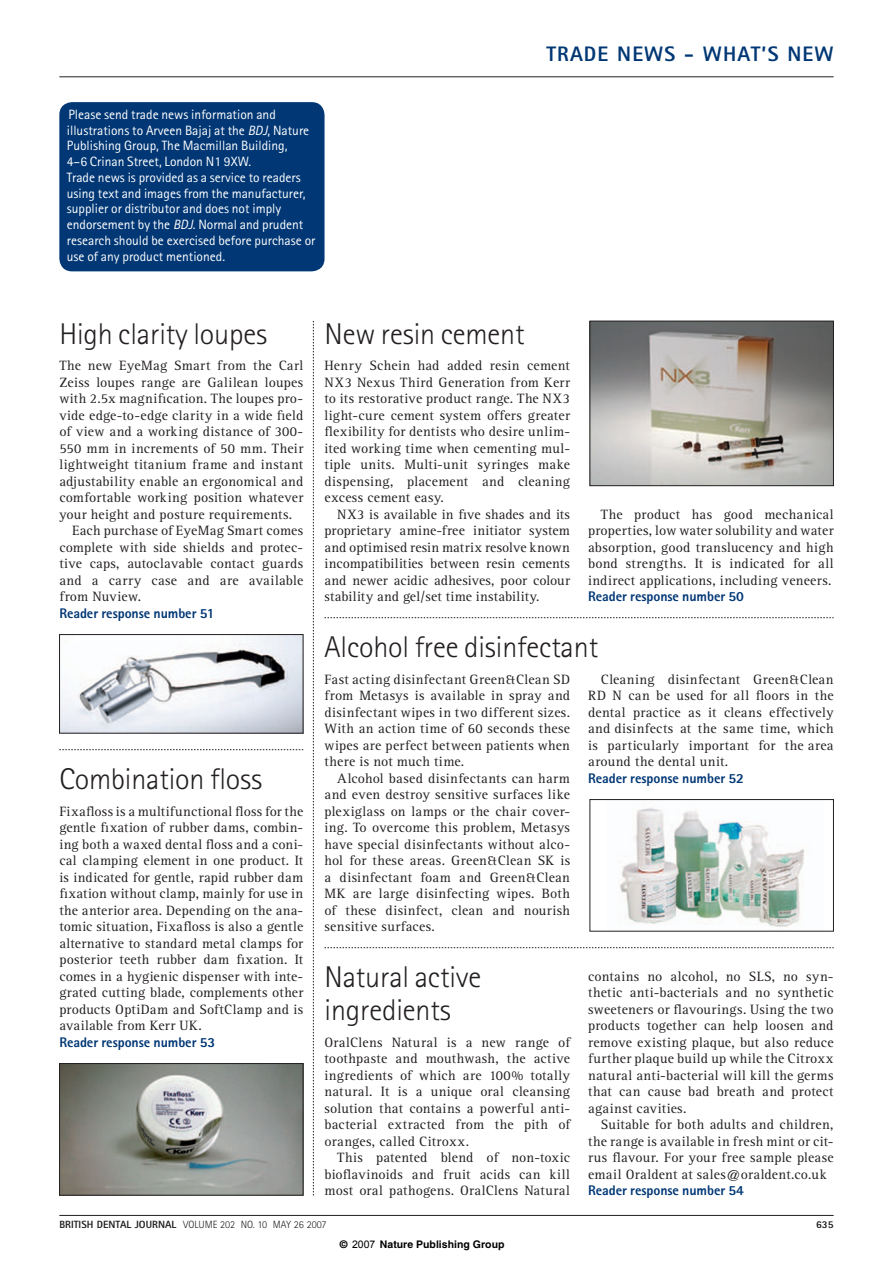
<style>
.page{position:relative;width:893px;height:1263px;background:#fff}
.page>*{position:absolute;margin:0;border:0;box-sizing:border-box;transform-origin:0 0}
.t1{font:300 30px/33px "Rotis Sans Serif";letter-spacing:-.005em;color:#231f20}
.t2{font:800 21px "Rotis Sans Serif";letter-spacing:.05em;color:#013775}
.t3{font:13.95px/16.5px "Rotis Serif";letter-spacing:.02em;color:#231f20;text-align:justify}
.t4{font:800 13.95px "Rotis Sans Serif";letter-spacing:-.005em;color:#013775}
.t5{font:13.5px/15.8px "Rotis Sans Serif";color:#fff}
.t6{font:300 10.5px "Rotis Sans Serif";color:#231f20}
.t7{font:700 10.5px "Helvetica";color:#000}
.t8{font:800 10.5px "Rotis Sans Serif";color:#231f20}
.s1{font-style:italic}
.s2{font-weight:800}
.s3{font-family:"Arial";font-weight:400}
</style>
<div class="page">
<svg style="left:313px;top:321px;width:1px;height:874px"></svg>
<svg style="left:324px;top:617px;width:509px;height:1px"></svg>
<div style="left:59px;top:102px;width:265px;height:169px;background:#013775;border-radius:13px"></div>
<hr style="left:59px;top:77px;width:774px;height:1px;background:#231f20">
<hr style="left:59px;top:1215px;width:774px;height:1px;background:#231f20">
<img style="left:591px;top:323px;width:240px;height:161px">
<div style="left:589px;top:321px;width:244px;height:165px;border:1px solid #231f20"></div>
<img style="left:620px;top:807px;width:185px;height:120px">
<div style="left:589px;top:799px;width:244px;height:132px;border:1px solid #231f20"></div>
<img style="left:61px;top:636px;width:240px;height:95px">
<div style="left:59px;top:634px;width:244px;height:99px;border:1px solid #231f20"></div>
<svg style="left:324px;top:947px;width:509px;height:1px"></svg>
<svg style="left:59px;top:749px;width:244px;height:1px"></svg>
<img style="left:61px;top:1065px;width:240px;height:128px">
<div style="left:59px;top:1063px;width:244px;height:132px;border:1px solid #231f20"></div>
<p class="t5" style="left:67px;top:108px;width:250px">Please send trade news information and illustrations to Arveen Bajaj at the <span class="s1">BDJ</span>, Nature Publishing Group, The Macmillan Building,<br>4–6 Crinan Street, London N1 9XW.<br>Trade news is provided as a service to readers using text and images from the manufacturer, supplier or distributor and does not imply endorsement by the <span class="s1">BDJ</span>. Normal and prudent research should be exercised before purchase or use of any product mentioned.</p>
<h2 class="t2" style="left:546px;top:47px;width:288px">TRADE NEWS - WHAT’S NEW</h2>
<h1 class="t1" style="left:59px;top:320px;width:209px">High clarity loupes</h1>
<p class="t3" style="left:59px;top:359px;width:245px">The new EyeMag Smart from the Carl</p>
<p class="t3" style="left:59px;top:375px;width:245px">Zeiss loupes range are Galilean loupes</p>
<p class="t3" style="left:59px;top:392px;width:245px">with 2.5x magnification. The loupes pro-</p>
<p class="t3" style="left:59px;top:408px;width:245px">vide edge-to-edge clarity in a wide field</p>
<p class="t3" style="left:59px;top:425px;width:245px">of view and a working distance of 300-</p>
<p class="t3" style="left:59px;top:441px;width:245px">550 mm in increments of 50 mm. Their</p>
<p class="t3" style="left:59px;top:458px;width:245px">lightweight titanium frame and instant</p>
<p class="t3" style="left:59px;top:474px;width:245px">adjustability enable an ergonomical and</p>
<p class="t3" style="left:59px;top:491px;width:245px">comfortable working position whatever</p>
<p class="t3" style="left:59px;top:507px;width:234px">your height and posture requirements.</p>
<p class="t3" style="left:72px;top:524px;width:233px">Each purchase of EyeMag Smart comes</p>
<p class="t3" style="left:59px;top:540px;width:245px">complete with side shields and protec-</p>
<p class="t3" style="left:59px;top:557px;width:245px">tive caps, autoclavable contact guards</p>
<p class="t3" style="left:59px;top:573px;width:245px">and a carry case and are available</p>
<p class="t3" style="left:59px;top:590px;width:83px">from Nuview.</p>
<p class="t4" style="left:59px;top:608px;width:157px">Reader response number 51</p>
<h1 class="t1" style="left:59px;top:766px;width:204px">Combination floss</h1>
<p class="t3" style="left:59px;top:804px;width:245px">Fixafloss is a multifunctional floss for the gentle fixation of rubber dams, combin&shy;ing both a waxed dental floss and a coni&shy;cal clamping element in one product. It is indicated for gentle, rapid rubber dam fixation without clamp, mainly for use in the anterior area. Depending on the ana&shy;tomic situation, Fixafloss is also a gentle alternative to standard metal clamps for posterior teeth rubber dam fixation. It comes in a hygienic dispenser with inte&shy;grated cutting blade, complements other products OptiDam and SoftClamp and is available from Kerr UK.</p>
<p class="t4" style="left:59px;top:1037px;width:157px">Reader response number 53</p>
<h1 class="t1" style="left:324px;top:320px;width:201px">New resin cement</h1>
<p class="t3" style="left:324px;top:359px;width:247px">Henry Schein had added resin cement NX3 Nexus Third Generation from Kerr to its restorative product range. The NX3 light-cure cement system offers greater flexibility for dentists who desire unlim&shy;ited working time when cementing mul&shy;tiple units. Multi-unit syringes make dispensing, placement and cleaning excess cement easy.</p>
<p class="t3" style="left:324px;top:507px;width:247px;text-indent:13px">NX3 is available in five shades and its proprietary amine-free initiator system and optimised resin matrix resolve known incompatibilities between resin cements and newer acidic adhesives, poor colour stability and gel/set time instability.</p>
<p class="t3" style="left:588px;top:507px;width:247px;text-indent:13px">The product has good mechanical properties, low water solubility and water absorption, good translucency and high bond strengths. It is indicated for all indirect applications, including veneers.</p>
<p class="t4" style="left:588px;top:592px;width:157px">Reader response number 50</p>
<h1 class="t1" style="left:324px;top:634px;width:275px">Alcohol free disinfectant</h1>
<p class="t3" style="left:324px;top:672px;width:247px">Fast acting disinfectant Green&amp;Clean SD from Metasys is available in spray and disinfectant wipes in two different sizes.<br>With an action time of 60 seconds these wipes are perfect between patients when there is not much time.</p>
<p class="t3" style="left:324px;top:771px;width:247px;text-indent:13px">Alcohol based disinfectants can harm and even destroy sensitive surfaces like plexiglass on lamps or the chair cover&shy;ing. To overcome this problem, Metasys have special disinfectants without alco&shy;hol for these areas. Green&amp;Clean SK is a disinfectant foam and Green&amp;Clean MK are large disinfecting wipes. Both of these disinfect, clean and nourish sensitive surfaces.</p>
<h1 class="t1" style="left:324px;top:964px;width:158px">Natural active ingredients</h1>
<p class="t3" style="left:324px;top:1035px;width:247px">OralClens Natural is a new range of toothpaste and mouthwash, the active ingredients of which are 100% totally natural. It is a unique oral cleansing solution that contains a powerful anti&shy;bacterial extracted from the pith of oranges, called Citroxx.</p>
<p class="t3" style="left:324px;top:1151px;width:247px;text-indent:13px">This patented blend of non-toxic bioflavinoids and fruit acids can kill most oral pathogens. OralClens Natural</p>
<p class="t3" style="left:588px;top:672px;width:247px;text-indent:13px">Cleaning disinfectant Green&amp;Clean RD N can be used for all floors in the dental practice as it cleans effectively and disinfects at the same time, which is particularly important for the area around the dental unit.</p>
<p class="t4" style="left:588px;top:773px;width:157px">Reader response number 52</p>
<p class="t3" style="left:588px;top:969px;width:247px">contains no alcohol, no SLS, no syn&shy;thetic anti-bacterials and no synthetic sweeteners or flavourings. Using the two products together can help loosen and remove existing plaque, but also reduce further plaque build up while the Citroxx natural anti-bacterial will kill the germs that can cause bad breath and protect against cavities.</p>
<p class="t3" style="left:588px;top:1118px;width:247px;text-indent:13px">Suitable for both adults and children, the range is available in fresh mint or cit&shy;rus flavour. For your free sample please email Oraldent at sales@oraldent.co.uk</p>
<p class="t4" style="left:588px;top:1186px;width:157px">Reader response number 54</p>
<p class="t6" style="left:59px;top:1221px;width:268px"><span class="s2">BRITISH DENTAL JOURNAL</span> VOLUME 202 NO. 10 MAY 26 2007</p>
<p class="t8" style="left:816px;top:1221px;width:19px">635</p>
<p class="t7" style="left:340px;top:1238px;width:166px">© <span class="s3">2007</span> Nature Publishing Group</p>
</div>
